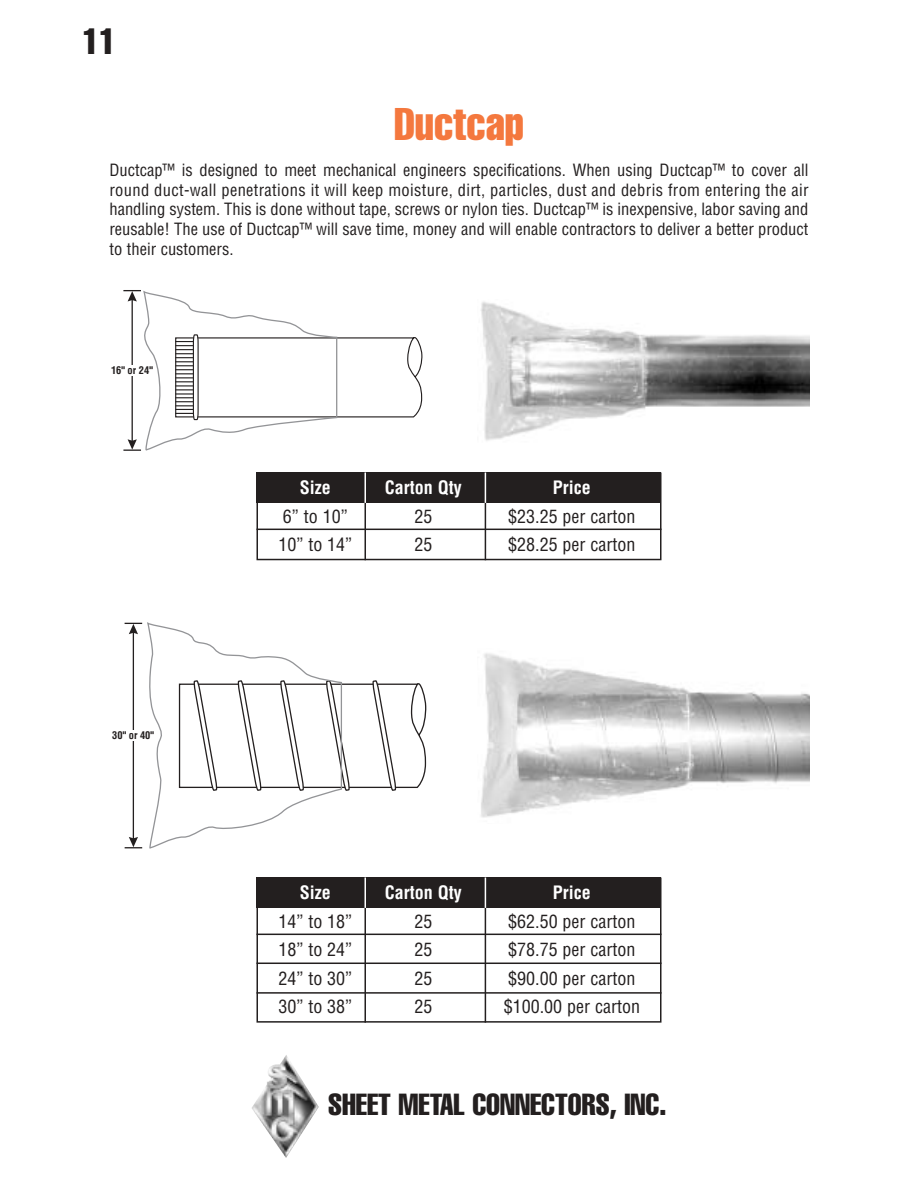
<style>
.page{position:relative;width:918px;height:1188px;background:#fff}
.page>*{position:absolute;margin:0;border:0;box-sizing:border-box;transform-origin:0 0}
.t1{font:extra-condensed 45px "Helvetica";color:#f4783e}
.t2{font:extra-condensed 36px "Helvetica";color:#231f1f}
.t3{font:extra-condensed 30px "Helvetica";color:#231f1f}
.t4{font:condensed 18px "Helvetica";color:#231f1f}
.t5{font:700 condensed 18px "Helvetica";color:#fff}
.t6{font:condensed 16.5px/19.8px "Helvetica";color:#231f1f;text-align:justify}
.t7{font:700 condensed 10.5px "Helvetica";color:#231f1f}
</style>
<div class="page">
<img style="left:252px;top:1055px;width:67px;height:103px">
<img style="left:663px;top:685px;width:147px;height:105px">
<hr style="left:133px;top:629px;width:1px;height:213px;background:#231f1f">
<svg style="left:125px;top:837px;width:17px;height:11px"></svg>
<svg style="left:125px;top:623px;width:17px;height:11px"></svg>
<div style="left:128px;top:730px;width:11px;height:11px;background:#fff"></div>
<svg style="left:147px;top:622px;width:108px;height:226px"></svg>
<img style="left:481px;top:301px;width:329px;height:140px">
<svg style="left:123px;top:290px;width:300px;height:161px"></svg>
<div style="left:256px;top:473px;width:406px;height:30px;background:#231f1f"></div>
<hr style="left:365px;top:503px;width:1px;height:57px;background:#231f1f">
<hr style="left:485px;top:503px;width:1px;height:57px;background:#231f1f">
<hr style="left:365px;top:473px;width:1px;height:30px;background:#fff">
<hr style="left:485px;top:473px;width:1px;height:30px;background:#fff">
<svg style="left:255px;top:528px;width:408px;height:495px"></svg>
<div style="left:256px;top:878px;width:406px;height:30px;background:#231f1f"></div>
<hr style="left:364px;top:908px;width:2px;height:115px;background:#231f1f">
<hr style="left:485px;top:908px;width:1px;height:115px;background:#231f1f">
<hr style="left:365px;top:878px;width:1px;height:30px;background:#fff">
<hr style="left:485px;top:878px;width:1px;height:30px;background:#fff">
<hr style="left:256px;top:934px;width:406px;height:1px;background:#231f1f">
<hr style="left:256px;top:963px;width:406px;height:1px;background:#231f1f">
<hr style="left:256px;top:992px;width:406px;height:2px;background:#231f1f">
<h2 class="t2" style="left:82px;top:28px;width:35px">11</h2>
<h1 class="t1" style="left:394px;top:108px;width:131px">Ductcap</h1>
<p class="t6" style="left:110px;top:161px;width:700px">Ductcap™ is designed to meet mechanical engineers specifications. When using Ductcap™ to cover all round duct-wall penetrations it will keep moisture, dirt, particles, dust and debris from entering the air handling system. This is done without tape, screws or nylon ties. Ductcap™ is inexpensive, labor saving and reusable! The use of Ductcap™ will save time, money and will enable contractors to deliver a better product to their customers.</p>
<p class="t7" style="left:111px;top:366px;width:43px">16" or 24"</p>
<p class="t7" style="left:112px;top:732px;width:43px">30" or 40"</p>
<p class="t5" style="left:300px;top:481px;width:33px">Size</p>
<p class="t5" style="left:385px;top:481px;width:78px">Carton Qty</p>
<p class="t5" style="left:553px;top:481px;width:39px">Price</p>
<p class="t4" style="left:283px;top:509px;width:66px">6” to 10”</p>
<p class="t4" style="left:414px;top:509px;width:19px">25</p>
<p class="t4" style="left:508px;top:509px;width:129px">$23.25 per carton</p>
<p class="t4" style="left:278px;top:538px;width:75px">10” to 14”</p>
<p class="t4" style="left:414px;top:538px;width:19px">25</p>
<p class="t4" style="left:508px;top:538px;width:129px">$28.25 per carton</p>
<p class="t5" style="left:300px;top:886px;width:33px">Size</p>
<p class="t5" style="left:385px;top:886px;width:78px">Carton Qty</p>
<p class="t5" style="left:553px;top:886px;width:39px">Price</p>
<p class="t4" style="left:278px;top:914px;width:75px">14” to 18”</p>
<p class="t4" style="left:414px;top:914px;width:19px">25</p>
<p class="t4" style="left:508px;top:914px;width:129px">$62.50 per carton</p>
<p class="t4" style="left:278px;top:943px;width:75px">18” to 24”</p>
<p class="t4" style="left:414px;top:943px;width:19px">25</p>
<p class="t4" style="left:508px;top:943px;width:129px">$78.75 per carton</p>
<p class="t4" style="left:278px;top:971px;width:75px">24” to 30”</p>
<p class="t4" style="left:414px;top:971px;width:19px">25</p>
<p class="t4" style="left:508px;top:971px;width:129px">$90.00 per carton</p>
<p class="t4" style="left:278px;top:1000px;width:75px">30” to 38”</p>
<p class="t4" style="left:414px;top:1000px;width:19px">25</p>
<p class="t4" style="left:504px;top:1000px;width:138px">$100.00 per carton</p>
<h3 class="t3" style="left:328px;top:1093px;width:340px">SHEET METAL CONNECTORS, INC.</h3>
</div>
